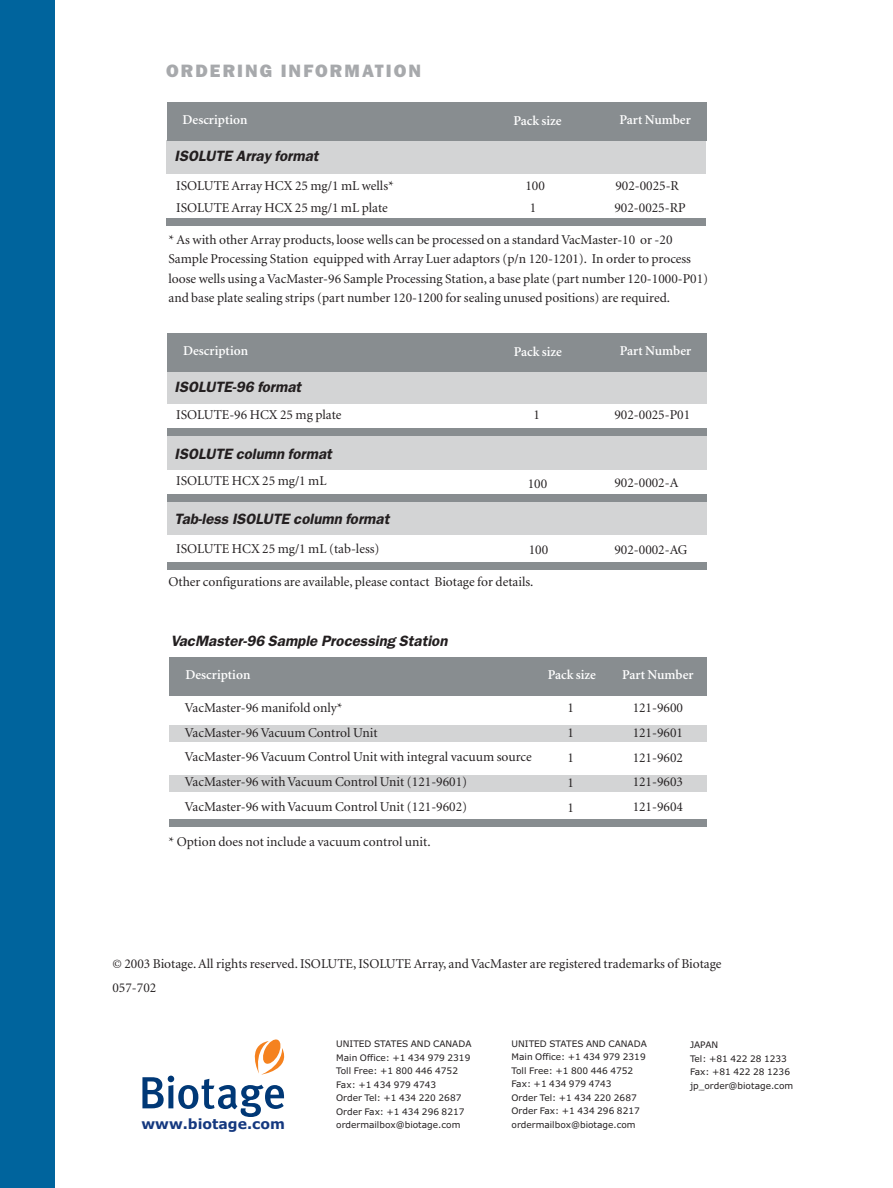
<style>
.page{position:relative;width:893px;height:1188px;background:#fff}
.page>*{position:absolute;margin:0;border:0;box-sizing:border-box;transform-origin:0 0}
.t1{font:800 18px "Franklin Gothic";letter-spacing:.12em;color:#a7a9ac}
.t2{font:italic 600 15px "Franklin Gothic";color:#231f20}
.t3{font:700 14.1px "Verdana";color:#14387f}
.t4{font:13.5px/24.8px "Minion";color:#231f20}
.t5{font:600 13.5px "Minion";color:#fff}
.t6{font:9px/13.5px "Verdana";color:#231f20}
</style>
<div class="page">
<div style="left:167px;top:499px;width:539px;height:36px;background:#d3d4d5"></div>
<div style="left:167px;top:435px;width:539px;height:34px;background:#d3d4d5"></div>
<div style="left:167px;top:371px;width:539px;height:33px;background:#d3d4d5"></div>
<div style="left:167px;top:140px;width:539px;height:33px;background:#d3d4d5"></div>
<div style="left:0;top:0;width:54px;height:1188px;background:#00649d"></div>
<div style="left:167px;top:102px;width:539px;height:38px;background:#888d90"></div>
<div style="left:169px;top:657px;width:537px;height:38px;background:#888d90"></div>
<div style="left:169px;top:726px;width:537px;height:16px;background:#d3d4d5"></div>
<div style="left:169px;top:775px;width:537px;height:16px;background:#d3d4d5"></div>
<div style="left:169px;top:819px;width:537px;height:8px;background:#888d90"></div>
<div style="left:167px;top:218px;width:539px;height:8px;background:#888d90"></div>
<div style="left:167px;top:428px;width:539px;height:8px;background:#888d90"></div>
<div style="left:167px;top:333px;width:540px;height:39px;background:#888d90"></div>
<div style="left:167px;top:494px;width:539px;height:8px;background:#888d90"></div>
<div style="left:167px;top:562px;width:539px;height:8px;background:#888d90"></div>
<svg style="left:142px;top:1039px;width:143px;height:78px"></svg>
<h1 class="t1" style="left:166px;top:64px;width:256px">ORDERING INFORMATION</h1>
<p class="t5" style="left:183px;top:115px;width:67px">Description</p>
<p class="t5" style="left:513px;top:115px;width:50px">Pack size</p>
<p class="t5" style="left:619px;top:115px;width:73px">Part Number</p>
<p class="t2" style="left:175px;top:151px;width:148px">ISOLUTE Array format</p>
<p class="t4" style="left:176px;top:197px;width:213px">ISOLUTE Array HCX 25 mg/1 mL plate</p>
<p class="t4" style="left:530px;top:196px;width:8px">1</p>
<p class="t4" style="left:614px;top:197px;width:73px">902-0025-RP</p>
<p class="t4" style="left:176px;top:174px;width:219px">ISOLUTE Array HCX 25 mg/1 mL wells*</p>
<p class="t4" style="left:615px;top:174px;width:65px">902-0025-R</p>
<p class="t4" style="left:525px;top:174px;width:21px">100</p>
<p class="t4" style="left:168px;top:231px;width:541px;line-height:19.5px">* As with other Array products, loose wells can be processed on a standard VacMaster-10 or -20<br>Sample Processing Station equipped with Array Luer adaptors (p/n 120-1201). In order to process loose wells using a VacMaster-96 Sample Processing Station, a base plate (part number 120-1000-P01) and base plate sealing strips (part number 120-1200 for sealing unused positions) are required.</p>
<p class="t5" style="left:183px;top:346px;width:67px">Description</p>
<p class="t5" style="left:620px;top:346px;width:73px">Part Number</p>
<p class="t5" style="left:514px;top:346px;width:50px">Pack size</p>
<p class="t2" style="left:175px;top:382px;width:131px">ISOLUTE-96 format</p>
<p class="t4" style="left:176px;top:404px;width:167px">ISOLUTE-96 HCX 25 mg plate</p>
<p class="t4" style="left:534px;top:404px;width:8px">1</p>
<p class="t4" style="left:614px;top:403px;width:77px">902-0025-P01</p>
<p class="t2" style="left:175px;top:449px;width:161px">ISOLUTE column format</p>
<p class="t4" style="left:176px;top:469px;width:152px">ISOLUTE HCX 25 mg/1 mL</p>
<p class="t4" style="left:528px;top:472px;width:21px">100</p>
<p class="t4" style="left:614px;top:471px;width:65px">902-0002-A</p>
<p class="t2" style="left:175px;top:513px;width:219px">Tab-less ISOLUTE column format</p>
<p class="t4" style="left:176px;top:537px;width:205px">ISOLUTE HCX 25 mg/1 mL (tab-less)</p>
<p class="t4" style="left:529px;top:539px;width:21px">100</p>
<p class="t4" style="left:614px;top:539px;width:74px">902-0002-AG</p>
<p class="t4" style="left:168px;top:571px;width:367px">Other configurations are available, please contact Biotage for details.</p>
<p class="t2" style="left:171px;top:635px;width:281px">VacMaster-96 Sample Processing Station</p>
<p class="t5" style="left:185px;top:669px;width:67px">Description</p>
<p class="t4" style="left:185px;top:696px;width:348px">VacMaster-96 manifold only*<br>VacMaster-96 Vacuum Control Unit<br>VacMaster-96 Vacuum Control Unit with integral vacuum source VacMaster-96 with Vacuum Control Unit (121-9601)<br>VacMaster-96 with Vacuum Control Unit (121-9602)</p>
<p class="t4" style="left:568px;top:697px;width:8px;text-align:justify">1<br>1<br>1<br>1<br>1</p>
<p class="t4" style="left:633px;top:696px;width:52px;text-align:justify">121-9600<br>121-9601<br>121-9602<br>121-9603<br>121-9604</p>
<p class="t5" style="left:548px;top:669px;width:50px">Pack size</p>
<p class="t5" style="left:622px;top:669px;width:73px">Part Number</p>
<p class="t4" style="left:168px;top:830px;width:264px">* Option does not include a vacuum control unit.</p>
<p class="t4" style="left:112px;top:953px;width:611px;line-height:24px">© 2003 Biotage. All rights reserved. ISOLUTE, ISOLUTE Array, and VacMaster are registered trademarks of Biotage<br>057-702</p>
<p class="t3" style="left:142px;top:1116px;width:145px">www.biotage.com</p>
<p class="t6" style="left:336px;top:1038px;width:137px">UNITED STATES AND CANADA<br>Main Office: +1 434 979 2319<br>Toll Free: +1 800 446 4752<br>Fax: +1 434 979 4743<br>Order Tel: +1 434 220 2687<br>Order Fax: +1 434 296 8217 ordermailbox@biotage.com</p>
<p class="t6" style="left:512px;top:1037px;width:137px">UNITED STATES AND CANADA<br>Main Office: +1 434 979 2319<br>Toll Free: +1 800 446 4752<br>Fax: +1 434 979 4743<br>Order Tel: +1 434 220 2687<br>Order Fax: +1 434 296 8217 ordermailbox@biotage.com</p>
<p class="t6" style="left:690px;top:1039px;width:105px">JAPAN<br>Tel: +81 422 28 1233<br>Fax: +81 422 28 1236 jp_order@biotage.com</p>
</div>
